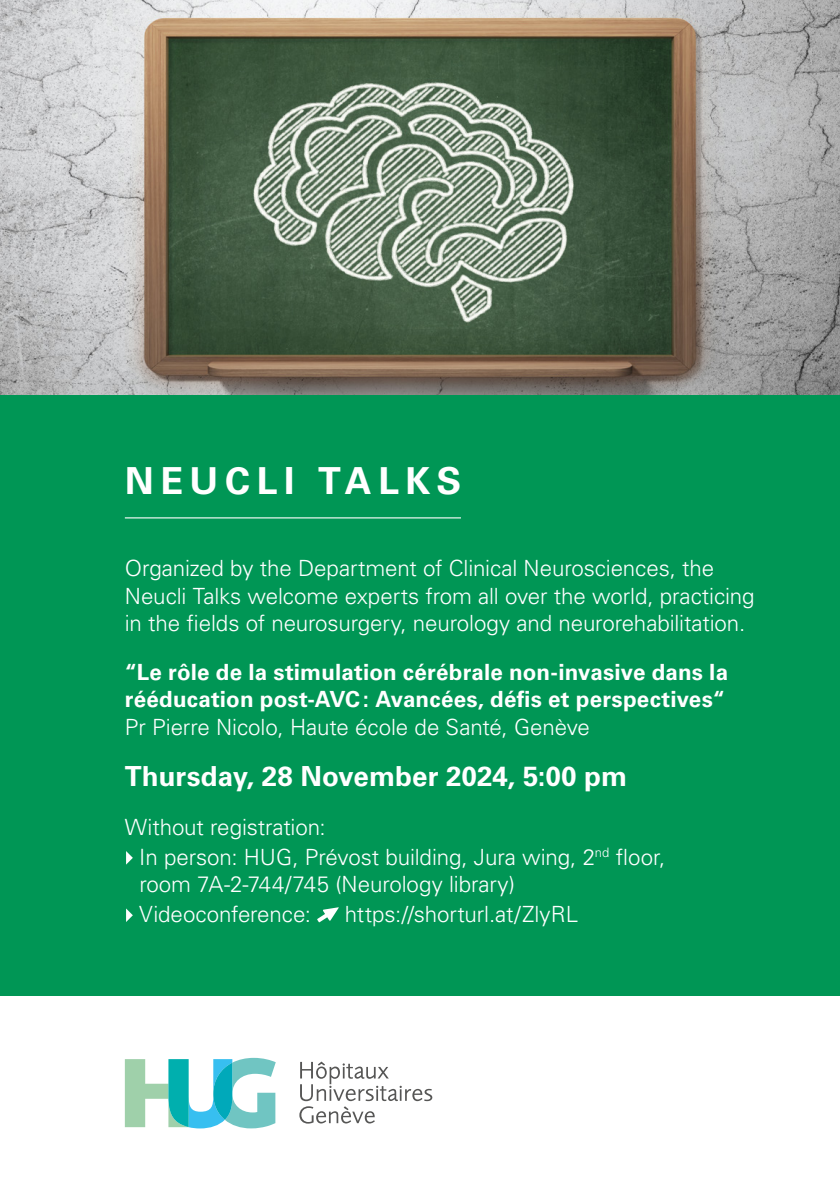
<style>
.page{position:relative;width:840px;height:1191px;background:#fff}
.page>*{position:absolute;margin:0;border:0;box-sizing:border-box;transform-origin:0 0}
.t1{font:700 37.2px "Univers LT Pro 65";letter-spacing:.175em;color:#fff}
.t2{font:700 27.6px "Univers LT Pro 65";color:#fff}
.t3{font:300 22.4px/27.4px "Univers LT Pro 45";letter-spacing:-.005em;color:#fff}
.t4{font:700 22.4px/27.4px "Univers LT Pro 65";letter-spacing:.01em;color:#fff}
</style>
<div class="page">
<div style="left:0;top:0;width:839px;height:995px;background:#009655"></div>
<svg style="left:125px;top:1057px;width:150px;height:71px"></svg>
<svg style="left:299px;top:1061px;width:133px;height:62px"></svg>
<hr style="left:125px;top:517px;width:335px;height:1px;background:#fff">
<svg style="left:126px;top:851px;width:7px;height:13px"></svg>
<svg style="left:126px;top:908px;width:7px;height:14px"></svg>
<svg style="left:317px;top:907px;width:22px;height:15px"></svg>
<img style="left:0;top:0;width:839px;height:394px">
<h1 class="t1" style="left:125px;top:455px;width:338px">NEUCLI TALKS</h1>
<p class="t3" style="left:125px;top:554px;width:631px">Organized by the Department of Clinical Neurosciences, the<br>Neucli Talks welcome experts from all over the world, practicing in the fields of neurosurgery, neurology and neurorehabilitation.</p>
<p class="t4" style="left:125px;top:657px;width:604px">“Le rôle de la stimulation cérébrale non-invasive dans la rééducation post-AVC: Avancées, défis et perspectives“</p>
<p class="t3" style="left:125px;top:712px;width:466px">Pr Pierre Nicolo, Haute école de Santé, Genève</p>
<p class="t2" style="left:125px;top:756px;width:503px">Thursday, 28 November 2024, 5:00 pm</p>
<p class="t3" style="left:139px;top:811px;width:527px;line-height:30px;text-indent:-14px">Without registration:<br>In person: HUG, Prévost building, Jura wing, 2<sup>nd</sup> floor,</p>
<p class="t3" style="left:139px;top:868px;width:377px;line-height:30px">room 7A-2-744/745 (Neurology library)<br>Videoconference:</p>
<p class="t3" style="left:345px;top:900px;width:234px">https://shorturl.at/ZlyRL</p>
</div>
